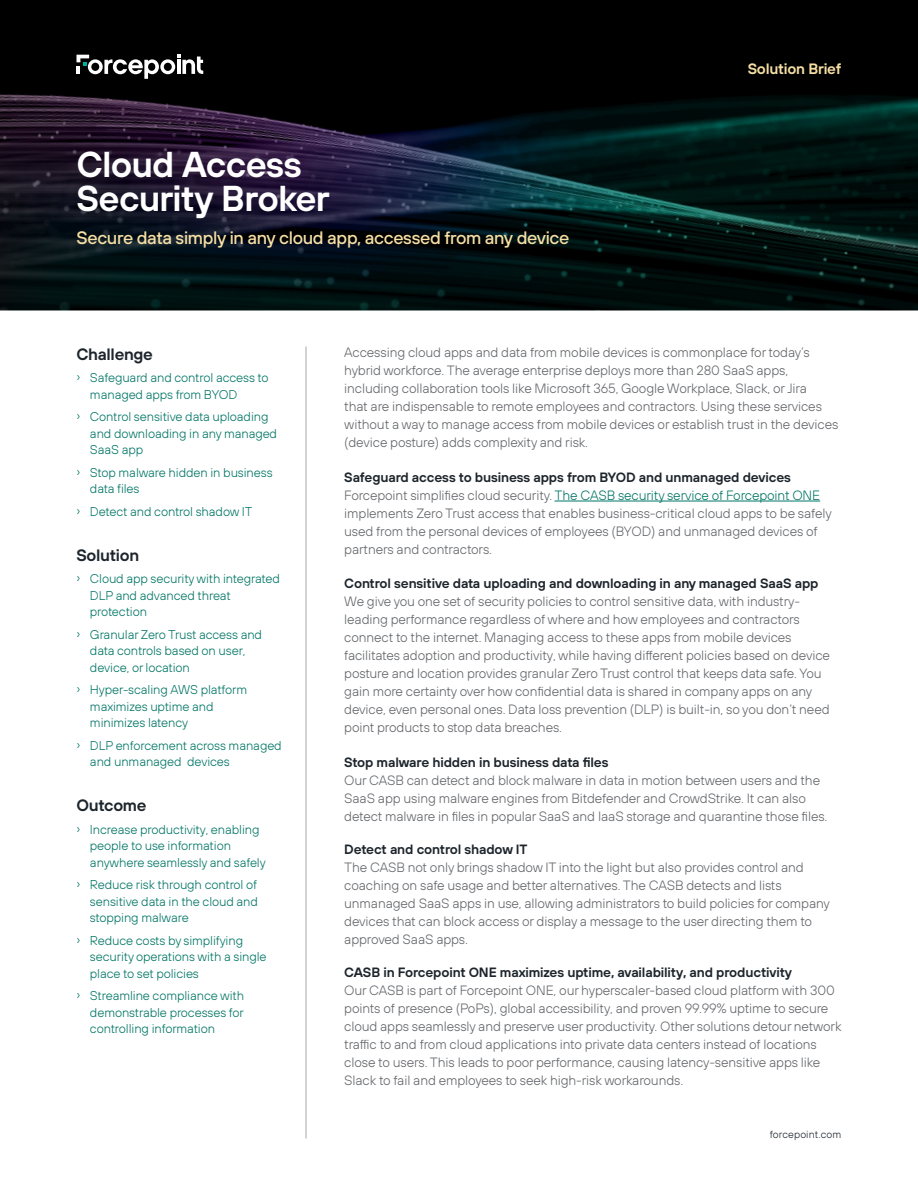
<style>
.page{position:relative;width:918px;height:1188px;background:#fff}
.page>*{position:absolute;margin:0;border:0;box-sizing:border-box;transform-origin:0 0}
.t1{font:600 36px/34.5px "FP Sans";letter-spacing:-.025em;color:#fff}
.t2{font:500 18px "FP Sans";letter-spacing:-.02em;color:#f6dfa4}
.t3{font:600 16.5px "FP Sans";letter-spacing:-.02em;color:#1d252c}
.t4{font:600 15px "FP Sans";letter-spacing:-.015em;color:#f6dfa4}
.t5{font:300 13.5px/18px "FP Sans";letter-spacing:-.01em;color:#636569}
.t6{font:600 13.5px "FP Sans";letter-spacing:-.01em;color:#1d252c}
.t7{font:300 12.75px/16.5px "FP Sans";letter-spacing:-.01em;color:#007565}
.t8{font:300 10.5px "FP Sans";letter-spacing:.01em;color:#1d252c}
.s1{font-weight:600;color:#1d252c}
.s2{color:#007565}
</style>
<div class="page">
<img style="left:0;top:0;width:918px;height:310px">
<hr style="left:555px;top:501px;width:265px;height:1px;background:#007565">
<hr style="left:306px;top:346px;width:1px;height:792px;background:#a7a8aa">
<svg style="left:76px;top:55px;width:127px;height:24px"></svg>
<h1 class="t1" style="left:76px;top:146px;width:255px">Cloud Access<br>Security Broker</h1>
<h2 class="t2" style="left:76px;top:226px;width:494px">Secure data simply in any cloud app, accessed from any device</h2>
<p class="t4" style="left:748px;top:59px;width:95px">Solution Brief</p>
<p class="t3" style="left:76px;top:343px;width:78px">Challenge</p>
<p class="t7" style="left:90px;top:370px;width:180px;text-indent:-14px">› Safeguard and control access to managed apps from BYOD</p>
<p class="t7" style="left:90px;top:409px;width:189px;text-indent:-14px">› Control sensitive data uploading and downloading in any managed<br>SaaS app</p>
<p class="t7" style="left:90px;top:464px;width:184px;text-indent:-14px">› Stop malware hidden in business data files</p>
<p class="t7" style="left:76px;top:503px;width:177px">› Detect and control shadow IT</p>
<p class="t3" style="left:76px;top:544px;width:64px">Solution</p>
<p class="t7" style="left:90px;top:571px;width:191px;text-indent:-14px">› Cloud app security with integrated<br>DLP and advanced threat protection</p>
<p class="t7" style="left:90px;top:626px;width:174px;text-indent:-14px">› Granular Zero Trust access and data controls based on user, device, or location</p>
<p class="t7" style="left:90px;top:682px;width:159px;text-indent:-14px">› Hyper-scaling AWS platform maximizes uptime and minimizes latency</p>
<p class="t7" style="left:90px;top:737px;width:193px;text-indent:-14px">› DLP enforcement across managed and unmanaged devices</p>
<p class="t3" style="left:76px;top:795px;width:72px">Outcome</p>
<p class="t7" style="left:90px;top:821px;width:177px;text-indent:-14px">› Increase productivity, enabling people to use information anywhere seamlessly and safely</p>
<p class="t7" style="left:90px;top:877px;width:170px;text-align:justify;text-indent:-14px">› Reduce risk through control of sensitive data in the cloud and stopping malware</p>
<p class="t7" style="left:90px;top:932px;width:178px;text-indent:-14px">› Reduce costs by simplifying security operations with a single place to set policies</p>
<p class="t7" style="left:90px;top:988px;width:156px;text-align:justify;text-indent:-14px">› Streamline compliance with demonstrable processes for controlling information</p>
<p class="t5" style="left:344px;top:344px;width:496px">Accessing cloud apps and data from mobile devices is commonplace for today’s hybrid workforce. The average enterprise deploys more than 280 SaaS apps, including collaboration tools like Microsoft 365, Google Workplace, Slack, or Jira<br>that are indispensable to remote employees and contractors. Using these services without a way to manage access from mobile devices or establish trust in the devices (device posture) adds complexity and risk.</p>
<p class="t5" style="left:344px;top:468px;width:489px"><span class="s1">Safeguard access to business apps from BYOD and unmanaged devices </span>Forcepoint simplifies cloud security. <span class="s2">The CASB security service of Forcepoint ONE </span>implements Zero Trust access that enables business-critical cloud apps to be safely used from the personal devices of employees (BYOD) and unmanaged devices of partners and contractors.</p>
<p class="t6" style="left:344px;top:575px;width:476px">Control sensitive data uploading and downloading in any managed SaaS app</p>
<p class="t5" style="left:344px;top:593px;width:487px">We give you one set of security policies to control sensitive data, with industry&shy;leading performance regardless of where and how employees and contractors connect to the internet. Managing access to these apps from mobile devices facilitates adoption and productivity, while having different policies based on device posture and location provides granular Zero Trust control that keeps data safe. You gain more certainty over how confidential data is shared in company apps on any device, even personal ones. Data loss prevention (DLP) is built-in, so you don’t need point products to stop data breaches.</p>
<p class="t6" style="left:344px;top:753px;width:266px">Stop malware hidden in business data files</p>
<p class="t5" style="left:344px;top:771px;width:485px">Our CASB can detect and block malware in data in motion between users and the<br>SaaS app using malware engines from Bitdefender and CrowdStrike. It can also detect malware in files in popular SaaS and IaaS storage and quarantine those files.</p>
<p class="t6" style="left:344px;top:840px;width:185px">Detect and control shadow IT</p>
<p class="t5" style="left:344px;top:858px;width:487px">The CASB not only brings shadow IT into the light but also provides control and coaching on safe usage and better alternatives. The CASB detects and lists unmanaged SaaS apps in use, allowing administrators to build policies for company devices that can block access or display a message to the user directing them to approved SaaS apps.</p>
<p class="t6" style="left:344px;top:963px;width:449px">CASB in Forcepoint ONE maximizes uptime, availability, and productivity</p>
<p class="t5" style="left:344px;top:981px;width:499px">Our CASB is part of Forcepoint ONE, our hyperscaler-based cloud platform with 300 points of presence (PoPs), global accessibility, and proven 99.99% uptime to secure cloud apps seamlessly and preserve user productivity. Other solutions detour network traffic to and from cloud applications into private data centers instead of locations close to users. This leads to poor performance, causing latency-sensitive apps like Slack to fail and employees to seek high-risk workarounds.</p>
<p class="t8" style="left:770px;top:1128px;width:73px">forcepoint.com</p>
</div>
